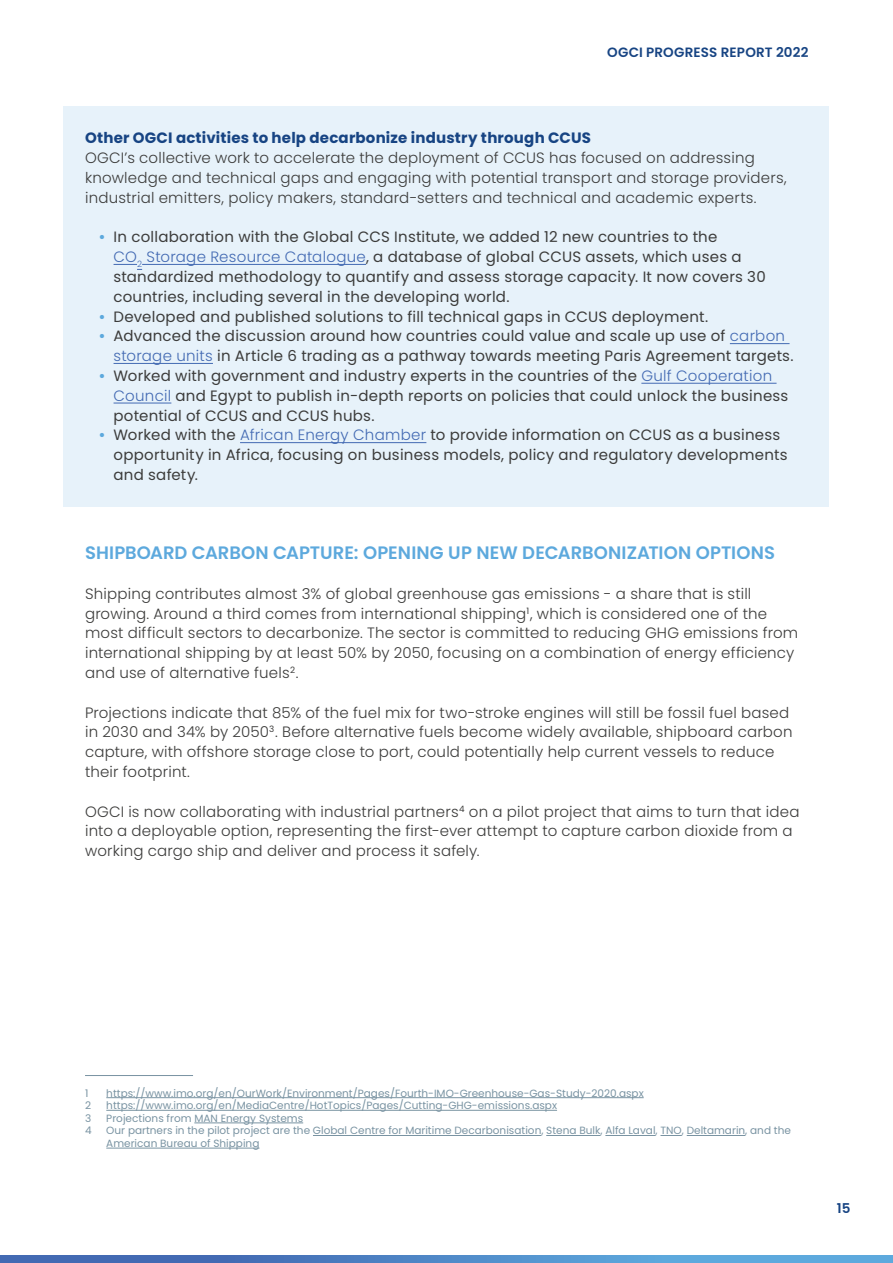
<style>
.page{position:relative;width:893px;height:1263px;background:#fff}
.page>*{position:absolute;margin:0;border:0;box-sizing:border-box;transform-origin:0 0}
.t1{font:600 18px "Poppins";color:#5da9dd}
.t2{font:300 15px/19.8px "Poppins";letter-spacing:.015em;color:#3c3c3b}
.t3{font:15px/19.8px "Poppins";letter-spacing:.015em;color:#3c3c3b}
.t4{font:700 15px "Poppins";letter-spacing:.015em;color:#174483}
.t5{font:600 13.5px "Poppins";letter-spacing:.01em;color:#174483}
.t6{font:10.5px/12.6px "Poppins";color:#7993a2}
.s1{font-weight:600;color:#5da9dd}
.s2{font-weight:300;color:#436ab3}
</style>
<div class="page">
<svg style="left:0;top:1256px;width:893px;height:7px;background:#5089c8"></svg>
<div style="left:64px;top:106px;width:765px;height:64px;background:#e7f2fa"></div>
<div style="left:64px;top:147px;width:765px;height:61px;background:#e7f2fa"></div>
<div style="left:64px;top:207px;width:765px;height:21px;background:#e7f2fa"></div>
<div style="left:64px;top:227px;width:765px;height:80px;background:#e7f2fa"></div>
<svg style="left:114px;top:264px;width:28px;height:6px"></svg>
<hr style="left:142px;top:264px;width:224px;height:1px;background:#436ab3">
<div style="left:64px;top:306px;width:765px;height:21px;background:#e7f2fa"></div>
<div style="left:64px;top:326px;width:765px;height:40px;background:#e7f2fa"></div>
<hr style="left:730px;top:343px;width:59px;height:1px;background:#436ab3">
<hr style="left:114px;top:363px;width:99px;height:1px;background:#436ab3">
<div style="left:64px;top:365px;width:765px;height:61px;background:#e7f2fa"></div>
<hr style="left:641px;top:383px;width:136px;height:1px;background:#436ab3">
<hr style="left:114px;top:403px;width:57px;height:1px;background:#436ab3">
<div style="left:64px;top:425px;width:765px;height:82px;background:#e7f2fa"></div>
<hr style="left:240px;top:442px;width:186px;height:1px;background:#436ab3">
<hr style="left:85px;top:1075px;width:108px;height:1px;background:#7993a2">
<hr style="left:106px;top:1097px;width:538px;height:1px;background:#7993a2">
<hr style="left:106px;top:1110px;width:451px;height:1px;background:#7993a2">
<hr style="left:194px;top:1122px;width:109px;height:1px;background:#7993a2">
<hr style="left:313px;top:1135px;width:228px;height:1px;background:#7993a2">
<hr style="left:546px;top:1135px;width:54px;height:1px;background:#7993a2">
<hr style="left:605px;top:1135px;width:51px;height:1px;background:#7993a2">
<svg style="left:660px;top:1135px;width:22px;height:1px"></svg>
<hr style="left:687px;top:1135px;width:58px;height:1px;background:#7993a2">
<hr style="left:106px;top:1148px;width:153px;height:1px;background:#7993a2">
<p class="t5" style="left:607px;top:44px;width:203px">OGCI PROGRESS REPORT 2022</p>
<p class="t4" style="left:85px;top:129px;width:508px">Other OGCI activities to help decarbonize industry through CCUS</p>
<p class="t2" style="left:85px;top:148px;width:703px">OGCI’s collective work to accelerate the deployment of CCUS has focused on addressing knowledge and technical gaps and engaging with potential transport and storage providers, industrial emitters, policy makers, standard-setters and technical and academic experts.</p>
<p class="t3" style="left:114px;top:227px;width:654px;text-indent:-15px"><span class="s1">•</span> In collaboration with the Global CCS Institute, we added 12 new countries to the<br><span class="s2">CO</span><sub>2</sub> <span class="s2">Storage Resource Catalogue</span>, a database of global CCUS assets, which uses a standardized methodology to quantify and assess storage capacity. It now covers 30 countries, including several in the developing world.</p>
<p class="t3" style="left:99px;top:306px;width:611px"><span class="s1">•</span> Developed and published solutions to fill technical gaps in CCUS deployment.</p>
<p class="t3" style="left:114px;top:326px;width:682px;text-indent:-15px"><span class="s1">•</span> Advanced the discussion around how countries could value and scale up use of <span class="s2">carbon storage units</span> in Article 6 trading as a pathway towards meeting Paris Agreement targets.</p>
<p class="t3" style="left:114px;top:366px;width:676px;text-indent:-15px"><span class="s1">•</span> Worked with government and industry experts in the countries of the <span class="s2">Gulf Cooperation<br>Council</span> and Egypt to publish in-depth reports on policies that could unlock the business potential of CCUS and CCUS hubs.</p>
<p class="t3" style="left:114px;top:425px;width:675px;text-indent:-15px"><span class="s1">•</span> Worked with the <span class="s2">African Energy Chamber</span> to provide information on CCUS as a business opportunity in Africa, focusing on business models, policy and regulatory developments and safety.</p>
<p class="t1" style="left:85px;top:542px;width:691px">SHIPBOARD CARBON CAPTURE: OPENING UP NEW DECARBONIZATION OPTIONS</p>
<p class="t2" style="left:85px;top:584px;width:715px">Shipping contributes almost 3% of global greenhouse gas emissions - a share that is still growing. Around a third comes from international shipping<sup>1</sup>, which is considered one of the most difficult sectors to decarbonize. The sector is committed to reducing GHG emissions from international shipping by at least 50% by 2050, focusing on a combination of energy efficiency and use of alternative fuels<sup>2</sup>.</p>
<p class="t2" style="left:85px;top:702px;width:709px">Projections indicate that 85% of the fuel mix for two-stroke engines will still be fossil fuel based in 2030 and 34% by 2050<sup>3</sup>. Before alternative fuels become widely available, shipboard carbon capture, with offshore storage close to port, could potentially help current vessels to reduce their footprint.</p>
<p class="t2" style="left:85px;top:801px;width:716px">OGCI is now collaborating with industrial partners<sup>4</sup> on a pilot project that aims to turn that idea into a deployable option, representing the first-ever attempt to capture carbon dioxide from a working cargo ship and deliver and process it safely.</p>
<p class="t6" style="left:85px;top:1087px;width:5px">1</p>
<p class="t6" style="left:106px;top:1087px;width:539px">https://www.imo.org/en/OurWork/Environment/Pages/Fourth-IMO-Greenhouse-Gas-Study-2020.aspx</p>
<p class="t6" style="left:85px;top:1099px;width:8px">2</p>
<p class="t6" style="left:106px;top:1099px;width:452px">https://www.imo.org/en/MediaCentre/HotTopics/Pages/Cutting-GHG-emissions.aspx</p>
<p class="t6" style="left:85px;top:1112px;width:8px">3</p>
<p class="t6" style="left:106px;top:1112px;width:198px">Projections from MAN Energy Systems</p>
<p class="t6" style="left:85px;top:1124px;width:8px">4</p>
<p class="t6" style="left:106px;top:1124px;width:686px">Our partners in the pilot project are the Global Centre for Maritime Decarbonisation, Stena Bulk, Alfa Laval, TNO, Deltamarin, and the<br>American Bureau of Shipping</p>
<p class="t5" style="left:837px;top:1200px;width:15px">15</p>
</div>
